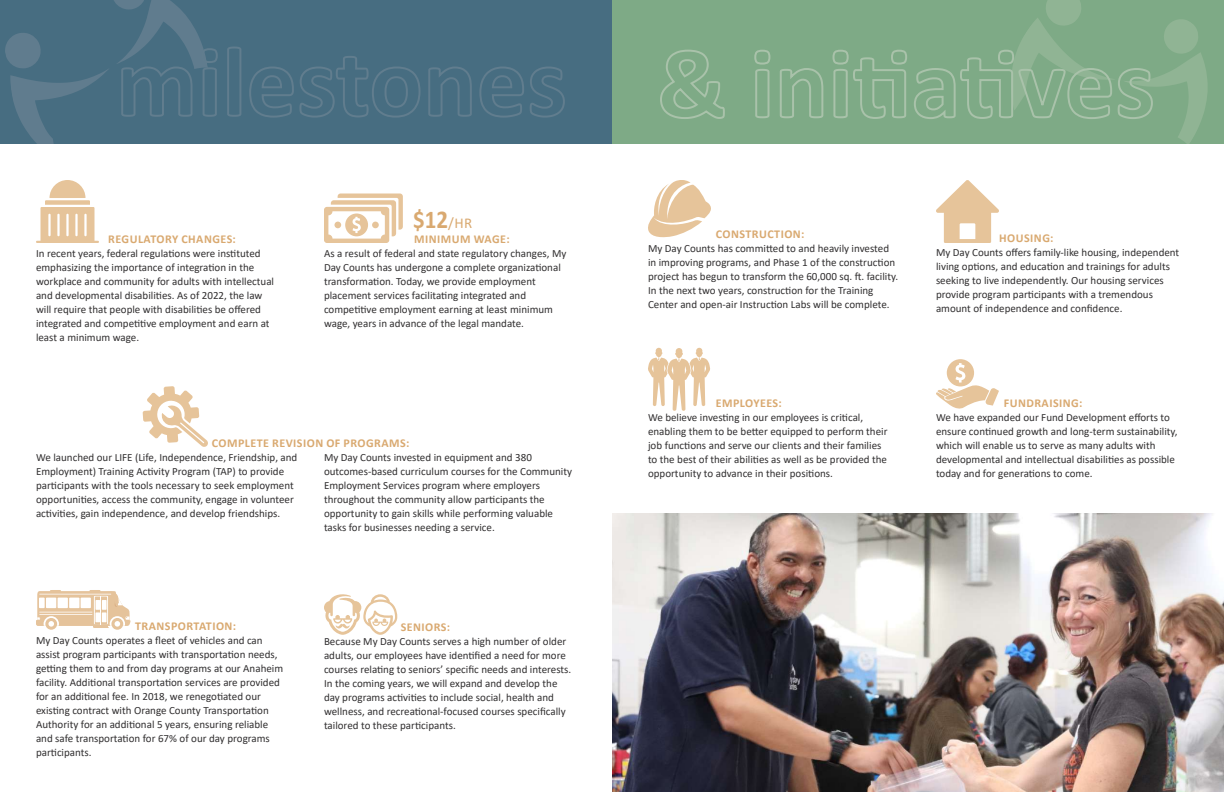
<style>
.page{position:relative;width:1224px;height:792px;background:#fff}
.page>*{position:absolute;margin:0;border:0;box-sizing:border-box;transform-origin:0 0}
.t1{font:700 25.8px "Calibri";color:#d9a970;scale:.89 1}
.t2{font:700 12px "Calibri";letter-spacing:.04em;color:#d9a970}
.t3{font:11px/14px "Calibri";color:#312f30}
.s1{font-weight:400;font-size:15px}
</style>
<div class="page">
<div style="left:0;top:0;width:621px;height:144px;background:#476d81"></div>
<svg style="left:36px;top:180px;width:63px;height:63px"></svg>
<svg style="left:324px;top:194px;width:79px;height:49px"></svg>
<svg style="left:143px;top:386px;width:65px;height:61px"></svg>
<svg style="left:89px;top:590px;width:12px;height:14px"></svg>
<svg style="left:111px;top:618px;width:12px;height:12px"></svg>
<svg style="left:45px;top:618px;width:12px;height:12px"></svg>
<svg style="left:36px;top:591px;width:95px;height:37px"></svg>
<div style="left:46px;top:598px;width:10px;height:10px;background:#fff"></div>
<div style="left:39px;top:598px;width:6px;height:10px;background:#fff"></div>
<div style="left:58px;top:598px;width:10px;height:10px;background:#fff"></div>
<div style="left:69px;top:598px;width:10px;height:10px;background:#fff"></div>
<div style="left:81px;top:598px;width:10px;height:10px;background:#fff"></div>
<svg style="left:5px;top:0;width:213px;height:144px"></svg>
<svg style="left:227px;top:46px;width:338px;height:72px"></svg>
<svg style="left:324px;top:594px;width:73px;height:41px"></svg>
<div style="left:612px;top:0;width:612px;height:144px;background:#7eaa86"></div>
<svg style="left:648px;top:180px;width:63px;height:58px"></svg>
<svg style="left:936px;top:180px;width:63px;height:63px"></svg>
<svg style="left:648px;top:348px;width:62px;height:63px"></svg>
<svg style="left:936px;top:359px;width:63px;height:50px"></svg>
<svg style="left:660px;top:49px;width:65px;height:70px"></svg>
<svg style="left:754px;top:49px;width:17px;height:70px"></svg>
<svg style="left:780px;top:68px;width:44px;height:51px"></svg>
<svg style="left:832px;top:0;width:376px;height:144px"></svg>
<img style="left:612px;top:513px;width:612px;height:279px">
<p class="t2" style="left:108px;top:231px;width:129px">REGULATORY CHANGES:</p>
<p class="t3" style="left:36px;top:246px;width:240px">In recent years, federal regulations were instituted emphasizing the importance of integration in the workplace and community for adults with intellectual and developmental disabilities. As of 2022, the law will require that people with disabilities be offered integrated and competitive employment and earn at least a minimum wage.</p>
<h1 class="t1" style="left:413px;top:201px;width:68px">$12<span class="s1">/HR</span></h1>
<p class="t2" style="left:414px;top:231px;width:97px">MINIMUM WAGE:</p>
<p class="t3" style="left:324px;top:246px;width:244px">As a result of federal and state regulatory changes, My Day Counts has undergone a complete organizational transformation. Today, we provide employment placement services facilitating integrated and competitive employment earning at least minimum wage, years in advance of the legal mandate.</p>
<p class="t2" style="left:212px;top:435px;width:199px">COMPLETE REVISION OF PROGRAMS:</p>
<p class="t3" style="left:324px;top:450px;width:250px">My Day Counts invested in equipment and 380 outcomes-based curriculum courses for the Community Employment Services program where employers throughout the community allow participants the opportunity to gain skills while performing valuable tasks for businesses needing a service.</p>
<p class="t3" style="left:36px;top:450px;width:263px">We launched our LIFE (Life, Independence, Friendship, and Employment) Training Activity Program (TAP) to provide participants with the tools necessary to seek employment opportunities, access the community, engage in volunteer activities, gain independence, and develop friendships.</p>
<p class="t2" style="left:135px;top:618px;width:102px">TRANSPORTATION:</p>
<p class="t3" style="left:36px;top:633px;width:249px">My Day Counts operates a fleet of vehicles and can assist program participants with transportation needs, getting them to and from day programs at our Anaheim facility. Additional transportation services are provided for an additional fee. In 2018, we renegotiated our existing contract with Orange County Transportation Authority for an additional 5 years, ensuring reliable and safe transportation for 67% of our day programs participants.</p>
<p class="t2" style="left:401px;top:619px;width:51px">SENIORS:</p>
<p class="t3" style="left:324px;top:634px;width:249px">Because My Day Counts serves a high number of older adults, our employees have identified a need for more courses relating to seniors’ specific needs and interests.<br>In the coming years, we will expand and develop the day programs activities to include social, health and wellness, and recreational-focused courses specifically tailored to these participants.</p>
<p class="t2" style="left:716px;top:226px;width:90px">CONSTRUCTION:</p>
<p class="t3" style="left:648px;top:241px;width:252px">My Day Counts has committed to and heavily invested in improving programs, and Phase 1 of the construction project has begun to transform the 60,000 sq. ft. facility.<br>In the next two years, construction for the Training Center and open-air Instruction Labs will be complete.</p>
<p class="t2" style="left:716px;top:395px;width:68px">EMPLOYEES:</p>
<p class="t3" style="left:648px;top:410px;width:241px">We believe investing in our employees is critical, enabling them to be better equipped to perform their job functions and serve our clients and their families to the best of their abilities as well as be provided the opportunity to advance in their positions.</p>
<p class="t2" style="left:999px;top:229px;width:56px">HOUSING:</p>
<p class="t3" style="left:936px;top:245px;width:245px">My Day Counts offers family-like housing, independent living options, and education and trainings for adults seeking to live independently. Our housing services provide program participants with a tremendous amount of independence and confidence.</p>
<p class="t2" style="left:1004px;top:395px;width:80px">FUNDRAISING:</p>
<p class="t3" style="left:936px;top:410px;width:243px">We have expanded our Fund Development efforts to ensure continued growth and long-term sustainability, which will enable us to serve as many adults with developmental and intellectual disabilities as possible today and for generations to come.</p>
</div>
